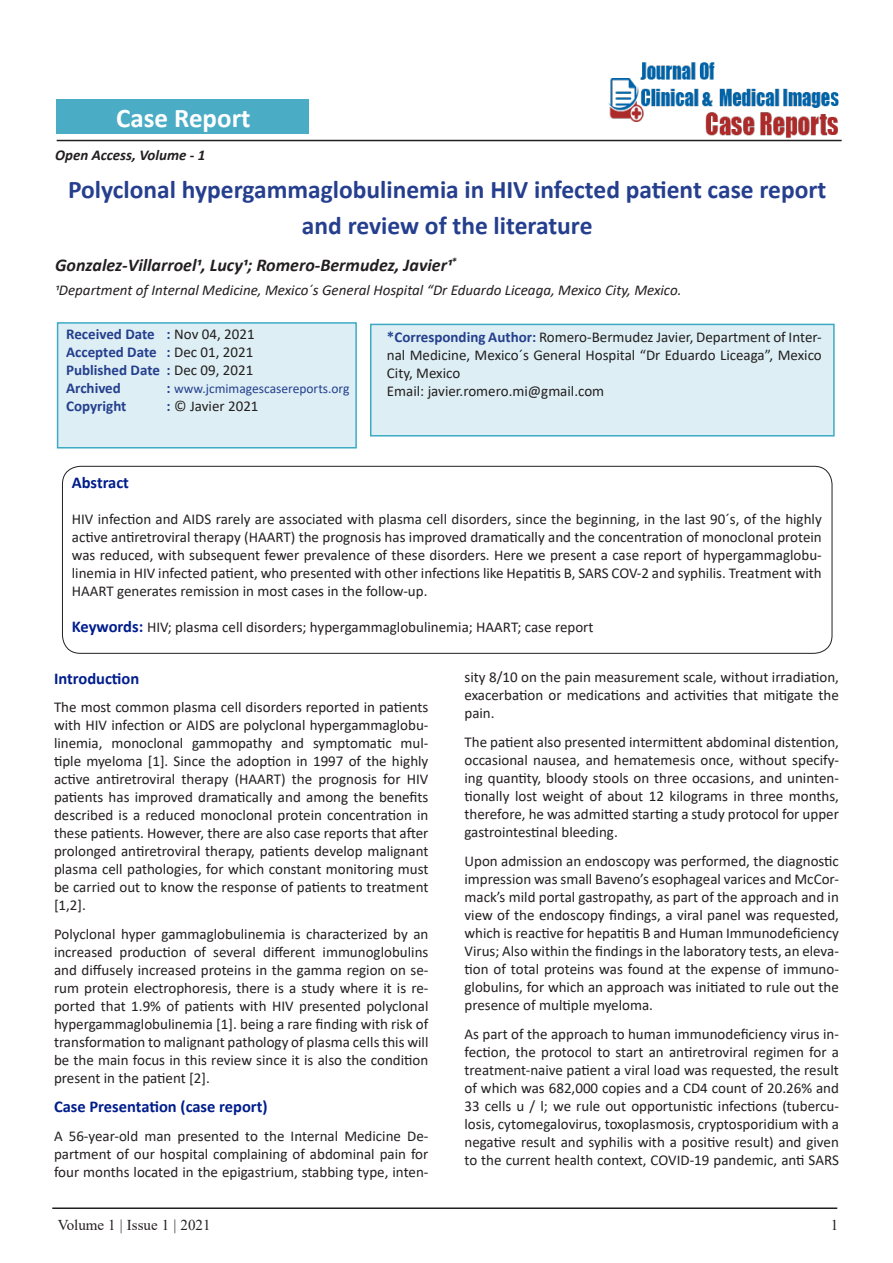
<style>
.page{position:relative;width:893px;height:1263px;background:#fff}
.page>*{position:absolute;margin:0;border:0;box-sizing:border-box;transform-origin:0 0}
.t1{font:700 27px "Calibri";color:#fff}
.Tittle{font:700 25.5px/36px "Calibri";color:#253f8e;text-align:center}
.Paragraph_Style_1{font:italic 700 18px "Calibri";color:#231f20}
.side_heading_new{font:700 16.5px "Calibri";color:#001d8c}
.Paragraph_Style_1-2{font:15px/18px "Calibri";color:#231f20;text-align:justify}
.Paragraph_Style_1-3{font:italic 15px "Calibri";color:#231f20}
.Paragraph_Style_1-4{font:700 15px/18px "Calibri";color:#253f8e;text-align:justify}
.side_heading_new-2{font:15px "Calibri";color:#231f20}
.t2{font:15px "Times New Roman";color:#231f20}
.t3{font:italic 700 15px "Calibri";color:#231f20}
.Paragraph_Style_1-5{font:13.5px "Calibri";color:#253f8e}
.s1{font-weight:400;color:#231f20}
.s2{font-weight:700;font-size:15px}
.s3{font-weight:700;color:#253f8e}
.s4{font-weight:700;font-size:16.5px;color:#001d8c}
</style>
<div class="page">
<hr style="left:57px;top:140px;width:785px;height:1px;background:#231f20">
<hr style="left:52px;top:1207px;width:785px;height:2px;background:#231f20">
<div style="left:57px;top:100px;width:252px;height:34px;background:#4bacc6"></div>
<div style="left:370px;top:324px;width:465px;height:112px;background:#ddeff4;border:2px solid #3daac4"></div>
<div style="left:57px;top:322px;width:300px;height:126px;background:#ddeff4;border:2px solid #3daac4"></div>
<div style="left:62px;top:466px;width:770px;height:188px;border:1px solid #231f20;border-radius:18px"></div>
<img style="left:606px;top:62px;width:234px;height:80px">
<p class="t1" style="left:116px;top:99px;width:136px">Case Report</p>
<p class="t3" style="left:55px;top:144px;width:152px">Open Access, Volume - 1</p>
<p class="Tittle" style="left:68px;top:171px;width:760px">Polyclonal hypergammaglobulinemia in HIV infected patient case report and review of the literature</p>
<p class="Paragraph_Style_1" style="left:55px;top:252px;width:403px">Gonzalez-Villarroel1, Lucy1; Romero-Bermudez, Javier1<sup>*</sup></p>
<p class="Paragraph_Style_1-3" style="left:55px;top:280px;width:628px">1Department of Internal Medicine, Mexico´s General Hospital “Dr Eduardo Liceaga, Mexico City, Mexico.</p>
<p class="Paragraph_Style_1-4" style="left:66px;top:325px;width:190px">Received Date : <span class="s1">Nov 04, 2021<br></span>Accepted Date : <span class="s1">Dec 01, 2021<br></span>Published Date : <span class="s1">Dec 09, 2021<br></span>Archived</p>
<p class="Paragraph_Style_1-5" style="left:167px;top:380px;width:184px"><span class="s2">:</span> www.jcmimagescasereports.org</p>
<p class="Paragraph_Style_1-4" style="left:66px;top:397px;width:62px">Copyright</p>
<p class="Paragraph_Style_1-2" style="left:167px;top:397px;width:93px"><span class="s3">:</span> © Javier 2021</p>
<p class="Paragraph_Style_1-2" style="left:387px;top:328px;width:436px"><span class="s3">*Corresponding Author:</span> Romero-Bermudez Javier, Department of Inter&shy;nal Medicine, Mexico´s General Hospital “Dr Eduardo Liceaga”, Mexico City, Mexico</p>
<p class="Paragraph_Style_1-2" style="left:387px;top:382px;width:219px">Email: javier.romero.mi@gmail.com</p>
<p class="side_heading_new" style="left:72px;top:470px;width:59px">Abstract</p>
<p class="Paragraph_Style_1-2" style="left:72px;top:509px;width:751px">HIV infection and AIDS rarely are associated with plasma cell disorders, since the beginning, in the last 90´s, of the highly active antiretroviral therapy (HAART) the prognosis has improved dramatically and the concentration of monoclonal protein was reduced, with subsequent fewer prevalence of these disorders. Here we present a case report of hypergammaglobu&shy;linemia in HIV infected patient, who presented with other infections like Hepatitis B, SARS COV-2 and syphilis. Treatment with HAART generates remission in most cases in the follow-up.</p>
<p class="side_heading_new-2" style="left:72px;top:616px;width:523px"><span class="s4">Keywords:</span> HIV; plasma cell disorders; hypergammaglobulinemia; HAART; case report</p>
<p class="side_heading_new" style="left:54px;top:666px;width:87px">Introduction</p>
<p class="Paragraph_Style_1-2" style="left:54px;top:698px;width:376px">The most common plasma cell disorders reported in patients with HIV infection or AIDS are polyclonal hypergammaglobu&shy;linemia, monoclonal gammopathy and symptomatic mul&shy;tiple myeloma [1]. Since the adoption in 1997 of the highly active antiretroviral therapy (HAART) the prognosis for HIV patients has improved dramatically and among the benefits described is a reduced monoclonal protein concentration in these patients. However, there are also case reports that after prolonged antiretroviral therapy, patients develop malignant plasma cell pathologies, for which constant monitoring must be carried out to know the response of patients to treatment [1,2].</p>
<p class="Paragraph_Style_1-2" style="left:54px;top:925px;width:376px">Polyclonal hyper gammaglobulinemia is characterized by an increased production of several different immunoglobulins and diffusely increased proteins in the gamma region on se&shy;rum protein electrophoresis, there is a study where it is re&shy;ported that 1.9% of patients with HIV presented polyclonal hypergammaglobulinemia [1]. being a rare finding with risk of transformation to malignant pathology of plasma cells this will be the main focus in this review since it is also the condition present in the patient [2].</p>
<p class="side_heading_new" style="left:54px;top:1095px;width:215px">Case Presentation (case report)</p>
<p class="Paragraph_Style_1-2" style="left:54px;top:1126px;width:376px">A 56-year-old man presented to the Internal Medicine De&shy;partment of our hospital complaining of abdominal pain for four months located in the epigastrium, stabbing type, inten-</p>
<p class="Paragraph_Style_1-2" style="left:464px;top:668px;width:376px">sity 8/10 on the pain measurement scale, without irradiation, exacerbation or medications and activities that mitigate the pain.</p>
<p class="Paragraph_Style_1-2" style="left:464px;top:733px;width:376px">The patient also presented intermittent abdominal distention, occasional nausea, and hematemesis once, without specify&shy;ing quantity, bloody stools on three occasions, and uninten&shy;tionally lost weight of about 12 kilograms in three months, therefore, he was admitted starting a study protocol for upper gastrointestinal bleeding.</p>
<p class="Paragraph_Style_1-2" style="left:464px;top:852px;width:376px">Upon admission an endoscopy was performed, the diagnostic impression was small Baveno’s esophageal varices and McCor&shy;mack’s mild portal gastropathy, as part of the approach and in view of the endoscopy findings, a viral panel was requested, which is reactive for hepatitis B and Human Immunodeficiency Virus; Also within the findings in the laboratory tests, an eleva&shy;tion of total proteins was found at the expense of immuno&shy;globulins, for which an approach was initiated to rule out the presence of multiple myeloma.</p>
<p class="Paragraph_Style_1-2" style="left:464px;top:1024px;width:376px">As part of the approach to human immunodeficiency virus in&shy;fection, the protocol to start an antiretroviral regimen for a treatment-naive patient a viral load was requested, the result of which was 682,000 copies and a CD4 count of 20.26% and 33 cells u / l; we rule out opportunistic infections (tubercu&shy;losis, cytomegalovirus, toxoplasmosis, cryptosporidium with a negative result and syphilis with a positive result) and given to the current health context, COVID-19 pandemic, anti SARS</p>
<p class="t2" style="left:58px;top:1214px;width:154px">Volume 1 | Issue 1 | 2021</p>
<p class="t2" style="left:831px;top:1214px;width:9px">1</p>
</div>
